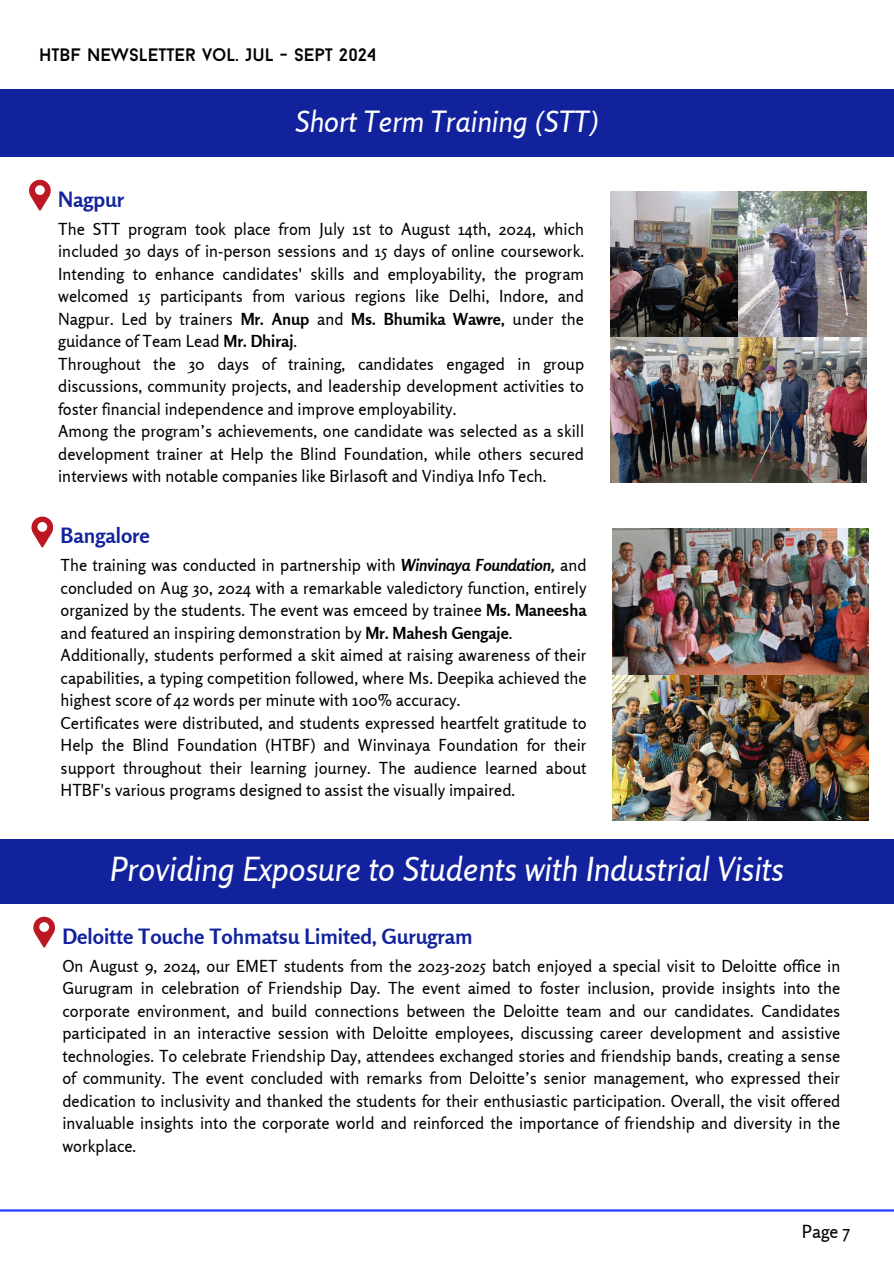
<style>
.page{position:relative;width:894px;height:1264px;background:#fff}
.page>*{position:absolute;margin:0;border:0;box-sizing:border-box;transform-origin:0 0}
.t1{font:italic 33px "Rosario";color:#fff}
.t2{font:italic 29.1px "Rosario";color:#fff}
.t3{font:700 21px "Rosario";color:#12229d}
.t4{font:18px "Baron Neue";color:#000}
.t5{font:18px "Rosario";color:#000}
.t6{font:16.5px/22.5px "Rosario";color:#000;text-align:justify}
.s1{font-weight:700}
.s2{font-weight:700;font-style:italic}
</style>
<div class="page">
<hr style="left:0;top:1209px;width:893px;height:2px;background:#233dff">
<div style="left:0;top:89px;width:893px;height:68px;background:#12229d"></div>
<svg style="left:29px;top:180px;width:21px;height:31px"></svg>
<img style="left:610px;top:191px;width:256px;height:292px">
<svg style="left:31px;top:516px;width:22px;height:32px"></svg>
<img style="left:612px;top:528px;width:256px;height:292px">
<div style="left:0;top:839px;width:893px;height:65px;background:#12229d"></div>
<svg style="left:33px;top:916px;width:22px;height:32px"></svg>
<p class="t4" style="left:39px;top:47px;width:339px">HTBF NEWSLETTER VOL. JUL - SEPT 2024</p>
<h3 class="t3" style="left:58px;top:186px;width:67px">Nagpur</h3>
<p class="t2" style="left:295px;top:103px;width:305px">Short Term Training (STT)</p>
<p class="t6" style="left:58px;top:217px;width:527px">The STT program took place from July 1st to August 14th, 2024, which included 30 days of in-person sessions and 15 days of online coursework.<br>Intending to enhance candidates' skills and employability, the program welcomed 15 participants from various regions like Delhi, Indore, and Nagpur. Led by trainers <span class="s1">Mr. Anup</span> and <span class="s1">Ms. Bhumika Wawre,</span> under the guidance of Team Lead <span class="s1">Mr. Dhiraj</span>.</p>
<p class="t6" style="left:58px;top:352px;width:527px">Throughout the 30 days of training, candidates engaged in group discussions, community projects, and leadership development activities to foster financial independence and improve employability.</p>
<p class="t6" style="left:58px;top:420px;width:527px">Among the program’s achievements, one candidate was selected as a skill development trainer at Help the Blind Foundation, while others secured interviews with notable companies like Birlasoft and Vindiya Info Tech.</p>
<p class="t3" style="left:61px;top:523px;width:91px">Bangalore</p>
<p class="t6" style="left:61px;top:554px;width:527px">The training was conducted in partnership with <span class="s2">Winvinaya Foundation,</span> and concluded on Aug 30, 2024 with a remarkable valedictory function, entirely organized by the students. The event was emceed by trainee <span class="s1">Ms. Maneesha </span>and featured an inspiring demonstration by <span class="s1">Mr. Mahesh Gengaje</span>.</p>
<p class="t6" style="left:61px;top:644px;width:527px">Additionally, students performed a skit aimed at raising awareness of their capabilities, a typing competition followed, where Ms. Deepika achieved the highest score of 42 words per minute with 100% accuracy.</p>
<p class="t6" style="left:61px;top:711px;width:527px">Certificates were distributed, and students expressed heartfelt gratitude to Help the Blind Foundation (HTBF) and Winvinaya Foundation for their support throughout their learning journey. The audience learned about HTBF's various programs designed to assist the visually impaired.</p>
<p class="t1" style="left:110px;top:848px;width:675px">Providing Exposure to Students with Industrial Visits</p>
<p class="t3" style="left:62px;top:923px;width:411px">Deloitte Touche Tohmatsu Limited, Gurugram</p>
<h1 class="t6" style="left:62px;top:954px;width:779px">On August 9, 2024, our EMET students from the 2023-2025 batch enjoyed a special visit to Deloitte office in Gurugram in celebration of Friendship Day. The event aimed to foster inclusion, provide insights into the corporate environment, and build connections between the Deloitte team and our candidates. Candidates participated in an interactive session with Deloitte employees, discussing career development and assistive technologies. To celebrate Friendship Day, attendees exchanged stories and friendship bands, creating a sense of community. The event concluded with remarks from Deloitte’s senior management, who expressed their dedication to inclusivity and thanked the students for their enthusiastic participation. Overall, the visit offered invaluable insights into the corporate world and reinforced the importance of friendship and diversity in the workplace.</h1>
<p class="t5" style="left:801px;top:1219px;width:50px">Page 7</p>
</div>
